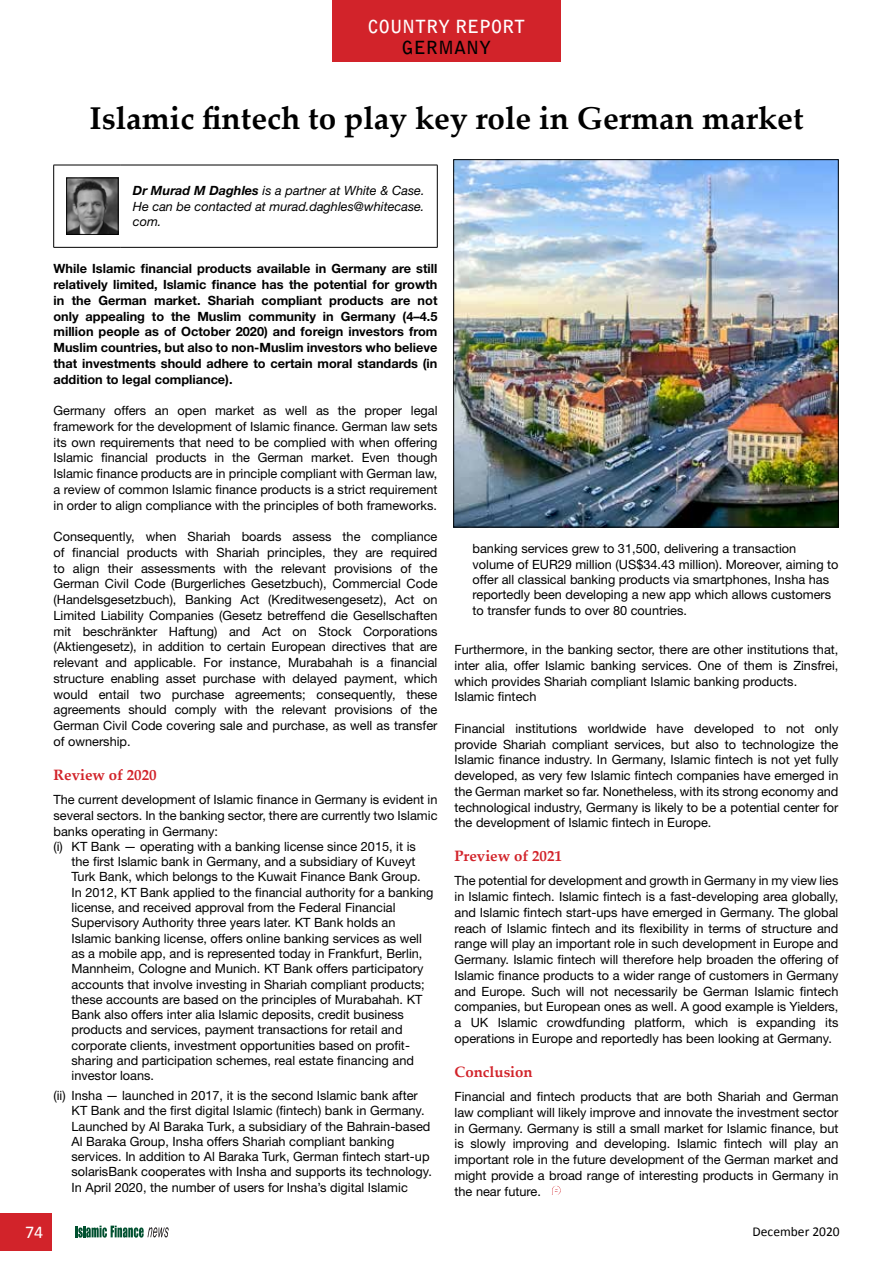
<style>
.page{position:relative;width:893px;height:1263px;background:#fff}
.page>*{position:absolute;margin:0;border:0;box-sizing:border-box;transform-origin:0 0}
.t1{font:700 31.5px "Palatino Linotype";color:#000}
.t2{font:700 18px "Bell Gothic Std";color:#fff}
.t3{font:700 18px "Bell Gothic Std";color:#000}
.t4{font:18px "Calibri";color:#fff}
.t5{font:700 15px "Palatino Linotype";color:#d2232a}
.t6{font:13.5px "Calibri";color:#000}
.t7{font:12.75px/15.8px "Helvetica Neue LT Std";color:#000;text-align:justify}
.t8{font:700 12.75px/15.8px "Helvetica Neue LT Std";color:#000;text-align:justify}
.t9{font:italic 12.75px/15.3px "Helvetica Neue LT Std";color:#000;text-align:justify}
.s1{font-weight:700}
</style>
<div class="page">
<div style="left:0;top:1213px;width:52px;height:37px;background:#d2232a"></div>
<svg style="left:76px;top:1225px;width:93px;height:12px"></svg>
<div style="left:332px;top:0;width:229px;height:62px;background:#d2232a"></div>
<hr style="left:54px;top:165px;width:66px;height:1px;background:#000">
<hr style="left:53px;top:165px;width:1px;height:82px;background:#000">
<hr style="left:120px;top:165px;width:317px;height:1px;background:#000">
<hr style="left:437px;top:165px;width:1px;height:82px;background:#000">
<hr style="left:54px;top:247px;width:66px;height:1px;background:#000">
<hr style="left:120px;top:247px;width:317px;height:1px;background:#000">
<img style="left:68px;top:180px;width:48px;height:53px">
<div style="left:66px;top:178px;width:52px;height:57px;border:1px solid #000"></div>
<svg style="left:552px;top:1185px;width:9px;height:10px"></svg>
<img style="left:455px;top:161px;width:381px;height:364px">
<div style="left:453px;top:159px;width:385px;height:368px;border:1px solid #000"></div>
<h2 class="t2" style="left:368px;top:15px;width:159px">COUNTRY REPORT</h2>
<h2 class="t3" style="left:402px;top:36px;width:91px">GERMANY</h2>
<h1 class="t1" style="left:89px;top:96px;width:716px">Islamic fintech to play key role in German market</h1>
<p class="t9" style="left:133px;top:183px;width:293px"><span class="s1">Dr Murad M Daghles</span> is a partner at White &amp; Case.<br>He can be contacted at murad.daghles@whitecase. com.</p>
<p class="t8" style="left:54px;top:261px;width:385px">While Islamic financial products available in Germany are still relatively limited, Islamic finance has the potential for growth in the German market. Shariah compliant products are not only appealing to the Muslim community in Germany (4–4.5 million people as of October 2020) and foreign investors from Muslim countries, but also to non-Muslim investors who believe that investments should adhere to certain moral standards (in addition to legal compliance).</p>
<p class="t7" style="left:54px;top:403px;width:385px">Germany offers an open market as well as the proper legal framework for the development of Islamic finance. German law sets its own requirements that need to be complied with when offering Islamic financial products in the German market. Even though Islamic finance products are in principle compliant with German law, a review of common Islamic finance products is a strict requirement in order to align compliance with the principles of both frameworks.</p>
<p class="t7" style="left:54px;top:529px;width:385px">Consequently, when Shariah boards assess the compliance of financial products with Shariah principles, they are required to align their assessments with the relevant provisions of the German Civil Code (Burgerliches Gesetzbuch), Commercial Code (Handelsgesetzbuch), Banking Act (Kreditwesengesetz), Act on Limited Liability Companies (Gesetz betreffend die Gesellschaften mit beschränkter Haftung) and Act on Stock Corporations (Aktiengesetz), in addition to certain European directives that are relevant and applicable. For instance, Murabahah is a financial structure enabling asset purchase with delayed payment, which would entail two purchase agreements; consequently, these agreements should comply with the relevant provisions of the German Civil Code covering sale and purchase, as well as transfer of ownership.</p>
<p class="t5" style="left:54px;top:764px;width:105px">Review of 2020</p>
<p class="t7" style="left:54px;top:791px;width:385px">The current development of Islamic finance in Germany is evident in</p>
<p class="t7" style="left:54px;top:807px;width:385px">several sectors. In the banking sector, there are currently two Islamic</p>
<p class="t7" style="left:54px;top:823px;width:166px">banks operating in Germany:</p>
<p class="t7" style="left:54px;top:838px;width:364px">(i) KT Bank — operating with a banking license since 2015, it is</p>
<p class="t7" style="left:72px;top:853px;width:345px">the first Islamic bank in Germany, and a subsidiary of Kuveyt</p>
<p class="t7" style="left:72px;top:869px;width:351px">Turk Bank, which belongs to the Kuwait Finance Bank Group.</p>
<p class="t7" style="left:72px;top:884px;width:364px">In 2012, KT Bank applied to the financial authority for a banking</p>
<p class="t7" style="left:72px;top:899px;width:326px">license, and received approval from the Federal Financial</p>
<p class="t7" style="left:72px;top:915px;width:326px">Supervisory Authority three years later. KT Bank holds an</p>
<p class="t7" style="left:72px;top:930px;width:352px">Islamic banking license, offers online banking services as well</p>
<p class="t7" style="left:72px;top:945px;width:352px">as a mobile app, and is represented today in Frankfurt, Berlin,</p>
<p class="t7" style="left:72px;top:961px;width:353px">Mannheim, Cologne and Munich. KT Bank offers participatory</p>
<p class="t7" style="left:72px;top:976px;width:355px">accounts that involve investing in Shariah compliant products;</p>
<p class="t7" style="left:72px;top:991px;width:352px">these accounts are based on the principles of Murabahah. KT</p>
<p class="t7" style="left:72px;top:1006px;width:334px">Bank also offers inter alia Islamic deposits, credit business</p>
<p class="t7" style="left:72px;top:1022px;width:333px">products and services, payment transactions for retail and</p>
<p class="t7" style="left:72px;top:1037px;width:340px">corporate clients, investment opportunities based on profit-</p>
<p class="t7" style="left:72px;top:1052px;width:344px">sharing and participation schemes, real estate financing and</p>
<p class="t7" style="left:72px;top:1068px;width:84px">investor loans.</p>
<p class="t7" style="left:72px;top:1087px;width:362px;line-height:15.3px;text-align:left;text-indent:-18px">(ii) Insha — launched in 2017, it is the second Islamic bank after KT Bank and the first digital Islamic (fintech) bank in Germany.<br>Launched by Al Baraka Turk, a subsidiary of the Bahrain-based Al Baraka Group, Insha offers Shariah compliant banking services. In addition to Al Baraka Turk, German fintech start-up solarisBank cooperates with Insha and supports its technology.<br>In April 2020, the number of users for Insha’s digital Islamic</p>
<p class="t7" style="left:472px;top:541px;width:367px;line-height:15.3px;text-align:left">banking services grew to 31,500, delivering a transaction volume of EUR29 million (US$34.43 million). Moreover, aiming to offer all classical banking products via smartphones, Insha has reportedly been developing a new app which allows customers to transfer funds to over 80 countries.</p>
<p class="t7" style="left:454px;top:642px;width:385px;text-align:left">Furthermore, in the banking sector, there are other institutions that, inter alia, offer Islamic banking services. One of them is Zinsfrei, which provides Shariah compliant Islamic banking products.<br>Islamic fintech</p>
<p class="t7" style="left:454px;top:720px;width:386px">Financial institutions worldwide have developed to not only provide Shariah compliant services, but also to technologize the Islamic finance industry. In Germany, Islamic fintech is not yet fully developed, as very few Islamic fintech companies have emerged in the German market so far. Nonetheless, with its strong economy and technological industry, Germany is likely to be a potential center for the development of Islamic fintech in Europe.</p>
<p class="t5" style="left:454px;top:845px;width:109px">Preview of 2021</p>
<p class="t7" style="left:454px;top:873px;width:386px">The potential for development and growth in Germany in my view lies in Islamic fintech. Islamic fintech is a fast-developing area globally, and Islamic fintech start-ups have emerged in Germany. The global reach of Islamic fintech and its flexibility in terms of structure and range will play an important role in such development in Europe and Germany. Islamic fintech will therefore help broaden the offering of Islamic finance products to a wider range of customers in Germany and Europe. Such will not necessarily be German Islamic fintech companies, but European ones as well. A good example is Yielders, a UK Islamic crowdfunding platform, which is expanding its operations in Europe and reportedly has been looking at Germany.</p>
<p class="t5" style="left:454px;top:1061px;width:80px">Conclusion</p>
<p class="t7" style="left:454px;top:1088px;width:385px">Financial and fintech products that are both Shariah and German law compliant will likely improve and innovate the investment sector in Germany. Germany is still a small market for Islamic finance, but is slowly improving and developing. Islamic fintech will play an important role in the future development of the German market and might provide a broad range of interesting products in Germany in the near future.</p>
<h2 class="t4" style="left:25px;top:1221px;width:20px">74</h2>
<p class="t6" style="left:753px;top:1223px;width:89px">December 2020</p>
</div>
